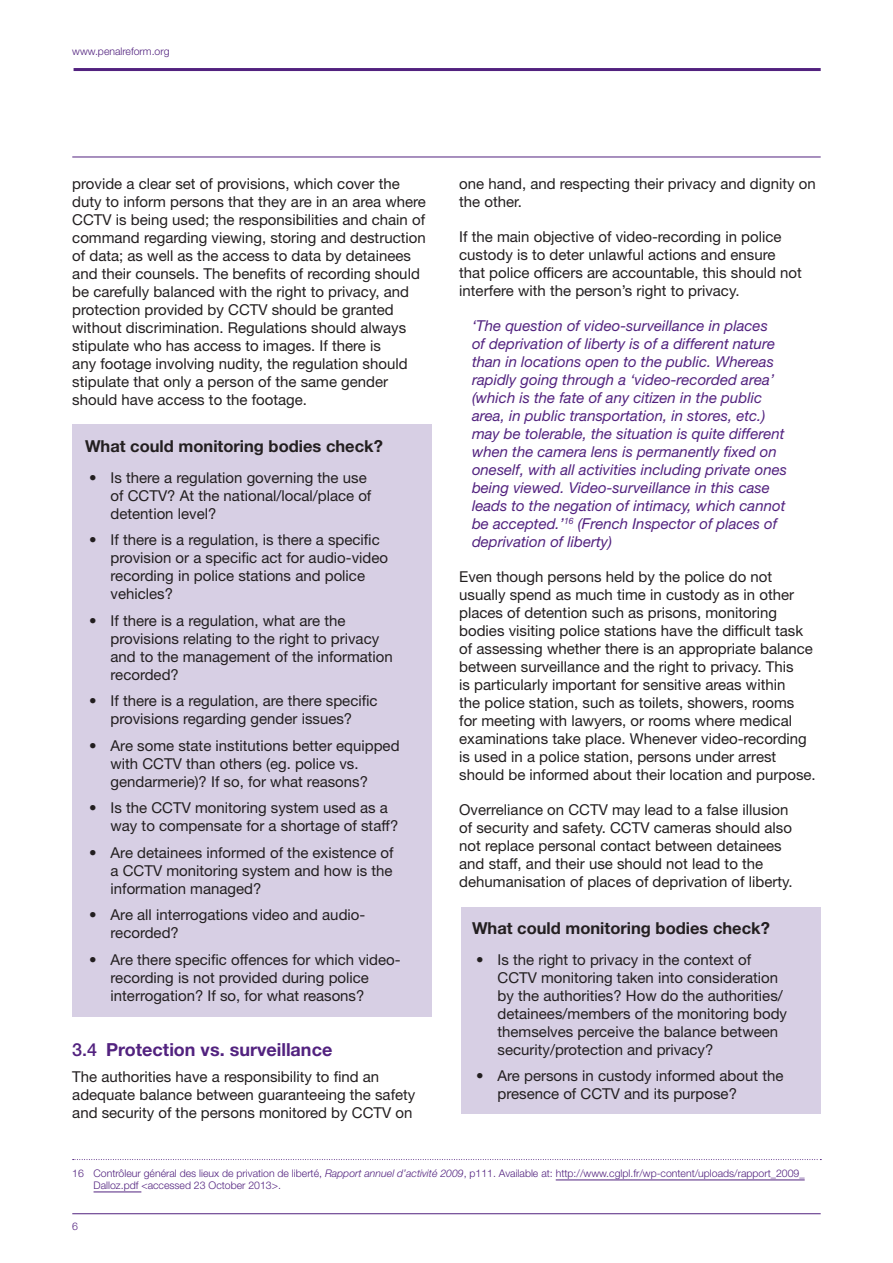
<style>
.page{position:relative;width:893px;height:1263px;background:#fff}
.page>*{position:absolute;margin:0;border:0;box-sizing:border-box;transform-origin:0 0}
.c-head{font:700 18px "Helvetica Neue LT Std";color:#52227f}
.arrow_list_1{font:700 16.5px "Helvetica Neue LT Std";color:#231f20}
.text{font:15px/18px "Helvetica Neue LT Std";color:#231f20}
.box_text{font:italic 15px/18px "Helvetica Neue LT Std";color:#52227f}
.footnote_first{font:300 10.5px/12px "Helvetica Neue LT Std";color:#52227f}
.s1{font-weight:500}
.s2{font-style:italic}
</style>
<div class="page">
<hr style="left:72px;top:1213px;width:749px;height:1px;background:#52227f">
<hr style="left:74px;top:68px;width:747px;height:3px;background:#52227f">
<hr style="left:72px;top:157px;width:749px;height:1px;background:#52227f">
<div style="left:461px;top:907px;width:360px;height:207px;background:#d7cfe4"></div>
<div style="left:72px;top:424px;width:360px;height:592px;background:#d7cfe4"></div>
<svg style="left:73px;top:1159px;width:748px;height:1px"></svg>
<hr style="left:556px;top:1180px;width:249px;height:1px;background:#52227f">
<hr style="left:94px;top:1192px;width:47px;height:1px;background:#52227f">
<p class="footnote_first" style="left:72px;top:45px;width:99px">www.penalreform.org</p>
<p class="text" style="left:72px;top:175px;width:355px">provide a clear set of provisions, which cover the duty to inform persons that they are in an area where CCTV is being used; the responsibilities and chain of command regarding viewing, storing and destruction of data; as well as the access to data by detainees and their counsels. The benefits of recording should be carefully balanced with the right to privacy, and protection provided by CCTV should be granted without discrimination. Regulations should always stipulate who has access to images. If there is<br>any footage involving nudity, the regulation should stipulate that only a person of the same gender should have access to the footage.</p>
<p class="arrow_list_1" style="left:85px;top:436px;width:299px">What could monitoring bodies check?</p>
<p class="text" style="left:111px;top:468px;width:262px;text-indent:-21px">• Is there a regulation governing the use of CCTV? At the national/local/place of detention level?</p>
<p class="text" style="left:111px;top:531px;width:279px;text-indent:-21px">• If there is a regulation, is there a specific provision or a specific act for audio-video recording in police stations and police vehicles?</p>
<p class="text" style="left:111px;top:611px;width:284px;text-indent:-21px">• If there is a regulation, what are the provisions relating to the right to privacy and to the management of the information recorded?</p>
<p class="text" style="left:89px;top:692px;width:290px;text-align:center">• If there is a regulation, are there specific provisions regarding gender issues?</p>
<p class="text" style="left:111px;top:736px;width:290px;text-indent:-21px">• Are some state institutions better equipped with CCTV than others (eg. police vs. gendarmerie)? If so, for what reasons?</p>
<p class="text" style="left:111px;top:799px;width:289px;text-indent:-21px">• Is the CCTV monitoring system used as a way to compensate for a shortage of staff?</p>
<p class="text" style="left:111px;top:843px;width:285px;text-align:justify;text-indent:-21px">• Are detainees informed of the existence of a CCTV monitoring system and how is the information managed?</p>
<p class="text" style="left:111px;top:906px;width:256px;text-indent:-21px">• Are all interrogations video and audio&shy;recorded?</p>
<p class="text" style="left:111px;top:950px;width:292px;text-indent:-21px">• Are there specific offences for which video&shy;recording is not provided during police interrogation? If so, for what reasons?</p>
<p class="c-head" style="left:72px;top:1038px;width:262px"><span class="s1">3.4</span> Protection vs. surveillance</p>
<p class="text" style="left:72px;top:1068px;width:345px">The authorities have a responsibility to find an adequate balance between guaranteeing the safety and security of the persons monitored by CCTV on</p>
<p class="text" style="left:459px;top:175px;width:358px">one hand, and respecting their privacy and dignity on the other.</p>
<p class="text" style="left:459px;top:228px;width:344px">If the main objective of video-recording in police custody is to deter unlawful actions and ensure that police officers are accountable, this should not interfere with the person’s right to privacy.</p>
<p class="box_text" style="left:472px;top:317px;width:317px">‘The question of video-surveillance in places<br>of deprivation of liberty is of a different nature than in locations open to the public. Whereas rapidly going through a ‘video-recorded area’ (which is the fate of any citizen in the public area, in public transportation, in stores, etc.) may be tolerable, the situation is quite different when the camera lens is permanently fixed on oneself, with all activities including private ones being viewed. Video-surveillance in this case leads to the negation of intimacy, which cannot be accepted.’<sup>16</sup> (French Inspector of places of deprivation of liberty)</p>
<p class="text" style="left:459px;top:568px;width:358px">Even though persons held by the police do not usually spend as much time in custody as in other places of detention such as prisons, monitoring bodies visiting police stations have the difficult task of assessing whether there is an appropriate balance between surveillance and the right to privacy. This<br>is particularly important for sensitive areas within<br>the police station, such as toilets, showers, rooms for meeting with lawyers, or rooms where medical examinations take place. Whenever video-recording is used in a police station, persons under arrest should be informed about their location and purpose.</p>
<p class="text" style="left:459px;top:801px;width:335px">Overreliance on CCTV may lead to a false illusion of security and safety. CCTV cameras should also not replace personal contact between detainees and staff, and their use should not lead to the dehumanisation of places of deprivation of liberty.</p>
<p class="arrow_list_1" style="left:472px;top:918px;width:299px">What could monitoring bodies check?</p>
<p class="text" style="left:497px;top:950px;width:291px;text-indent:-21px">• Is the right to privacy in the context of CCTV monitoring taken into consideration by the authorities? How do the authorities/ detainees/members of the monitoring body themselves perceive the balance between security/protection and privacy?</p>
<p class="text" style="left:497px;top:1067px;width:287px;text-indent:-21px">• Are persons in custody informed about the presence of CCTV and its purpose?</p>
<p class="footnote_first" style="left:94px;top:1167px;width:713px;text-indent:-21px">16 Contrôleur général des lieux de privation de liberté, <span class="s2">Rapport annuel d’activité 2009</span>, p111. Available at: http://www.cglpl.fr/wp-content/uploads/rapport_2009_<br>Dalloz.pdf &lt;accessed 23 October 2013&gt;.</p>
<p class="footnote_first" style="left:72px;top:1220px;width:7px">6</p>
</div>
